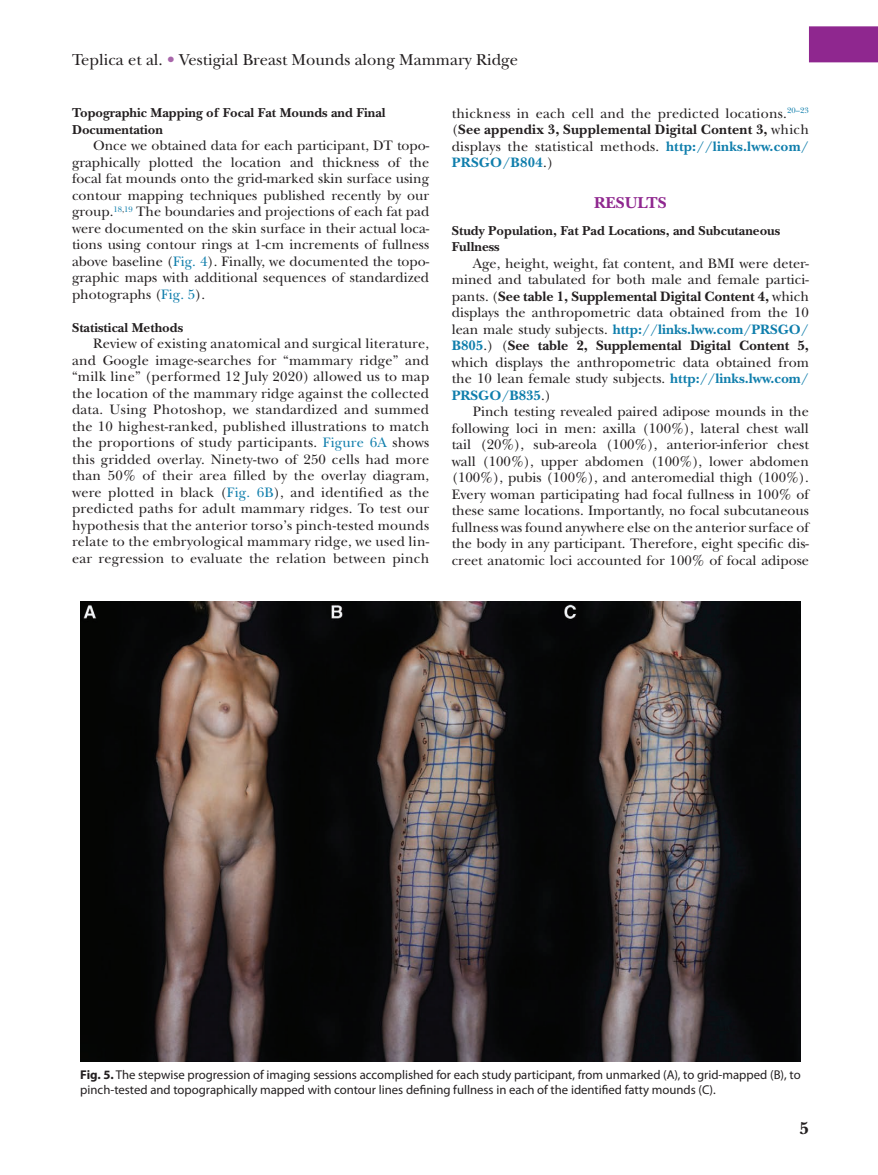
<style>
.page{position:relative;width:878px;height:1175px;background:#fff}
.page>*{position:absolute;margin:0;border:0;box-sizing:border-box;transform-origin:0 0}
.t1{font:700 18px "New Baskerville Std";color:#231f20}
.t2{font:16.5px "New Baskerville Std";color:#231f20}
.t3{font:700 16.5px "New Baskerville Std";color:#8f278f}
.t4{font:14.25px/16.5px "New Baskerville Std";color:#231f20;text-align:justify}
.t5{font:700 13.5px/16.5px "New Baskerville Std";color:#231f20}
.t6{font:12.75px/15px "Myriad Pro";color:#231f20}
.s1{color:#a866aa}
.s2{color:#0f7eac}
.s3{font-weight:700}
.s4{font-weight:700;color:#0f7eac}
</style>
<div class="page">
<div style="left:808px;top:26px;width:70px;height:36px;background:#8f278f"></div>
<img style="left:80px;top:602px;width:720px;height:459px">
<p class="t2" style="left:72px;top:50px;width:447px">Teplica et al. <span class="s1">•</span> Vestigial Breast Mounds along Mammary Ridge</p>
<p class="t5" style="left:72px;top:105px;width:315px">Topographic Mapping of Focal Fat Mounds and Final<br>Documentation</p>
<p class="t4" style="left:72px;top:137px;width:359px;text-indent:21px">Once we obtained data for each participant, DT topo&shy;graphically plotted the location and thickness of the focal fat mounds onto the grid-marked skin surface using contour mapping techniques published recently by our group.<sup>18</sup><sup>,</sup><sup>19</sup> The boundaries and projections of each fat pad were documented on the skin surface in their actual loca&shy;tions using contour rings at 1-cm increments of fullness above baseline (<span class="s2">Fig. 4</span>). Finally, we documented the topo&shy;graphic maps with additional sequences of standardized photographs (<span class="s2">Fig. 5</span>).</p>
<p class="t5" style="left:72px;top:319px;width:112px">Statistical Methods</p>
<p class="t4" style="left:72px;top:335px;width:359px;text-indent:21px">Review of existing anatomical and surgical literature, and Google image-searches for “mammary ridge” and “milk line” (performed 12 July 2020) allowed us to map the location of the mammary ridge against the collected data. Using Photoshop, we standardized and summed the 10 highest-ranked, published illustrations to match the proportions of study participants. <span class="s2">Figure 6A</span> shows this gridded overlay. Ninety-two of 250 cells had more than 50% of their area filled by the overlay diagram, were plotted in black (<span class="s2">Fig. 6B</span>), and identified as the predicted paths for adult mammary ridges. To test our hypothesis that the anterior torso’s pinch-tested mounds relate to the embryological mammary ridge, we used lin&shy;ear regression to evaluate the relation between pinch</p>
<p class="t4" style="left:451px;top:105px;width:359px">thickness in each cell and the predicted locations.<sup>20–23 </sup>(<span class="s3">See appendix 3, Supplemental Digital Content 3,</span> which displays the statistical methods. <span class="s4">http://links.lww.com/ PRSGO/B804</span>.)</p>
<p class="t3" style="left:594px;top:193px;width:74px">RESULTS</p>
<p class="t5" style="left:452px;top:222px;width:330px">Study Population, Fat Pad Locations, and Subcutaneous<br>Fullness</p>
<p class="t4" style="left:451px;top:255px;width:359px;text-indent:21px">Age, height, weight, fat content, and BMI were deter&shy;mined and tabulated for both male and female partici&shy;pants. (<span class="s3">See table 1, Supplemental Digital Content 4,</span> which displays the anthropometric data obtained from the 10 lean male study subjects. <span class="s4">http://links.lww.com/PRSGO/ B805</span>.) (<span class="s3">See table 2, Supplemental Digital Content 5, </span>which displays the anthropometric data obtained from the 10 lean female study subjects. <span class="s4">http://links.lww.com/ PRSGO/B835</span>.)</p>
<p class="t4" style="left:451px;top:403px;width:359px;text-indent:21px">Pinch testing revealed paired adipose mounds in the following loci in men: axilla (100%), lateral chest wall tail (20%), sub-areola (100%), anterior-inferior chest wall (100%), upper abdomen (100%), lower abdomen (100%), pubis (100%), and anteromedial thigh (100%).<br>Every woman participating had focal fullness in 100% of these same locations. Importantly, no focal subcutaneous fullness was found anywhere else on the anterior surface of the body in any participant. Therefore, eight specific dis&shy;creet anatomic loci accounted for 100% of focal adipose</p>
<p class="t6" style="left:80px;top:1067px;width:722px"><span class="s3">Fig. 5.</span> The stepwise progression of imaging sessions accomplished for each study participant, from unmarked (A), to grid-mapped (B), to pinch-tested and topographically mapped with contour lines defining fullness in each of the identified fatty mounds (C).</p>
<p class="t1" style="left:799px;top:1118px;width:11px">5</p>
</div>
